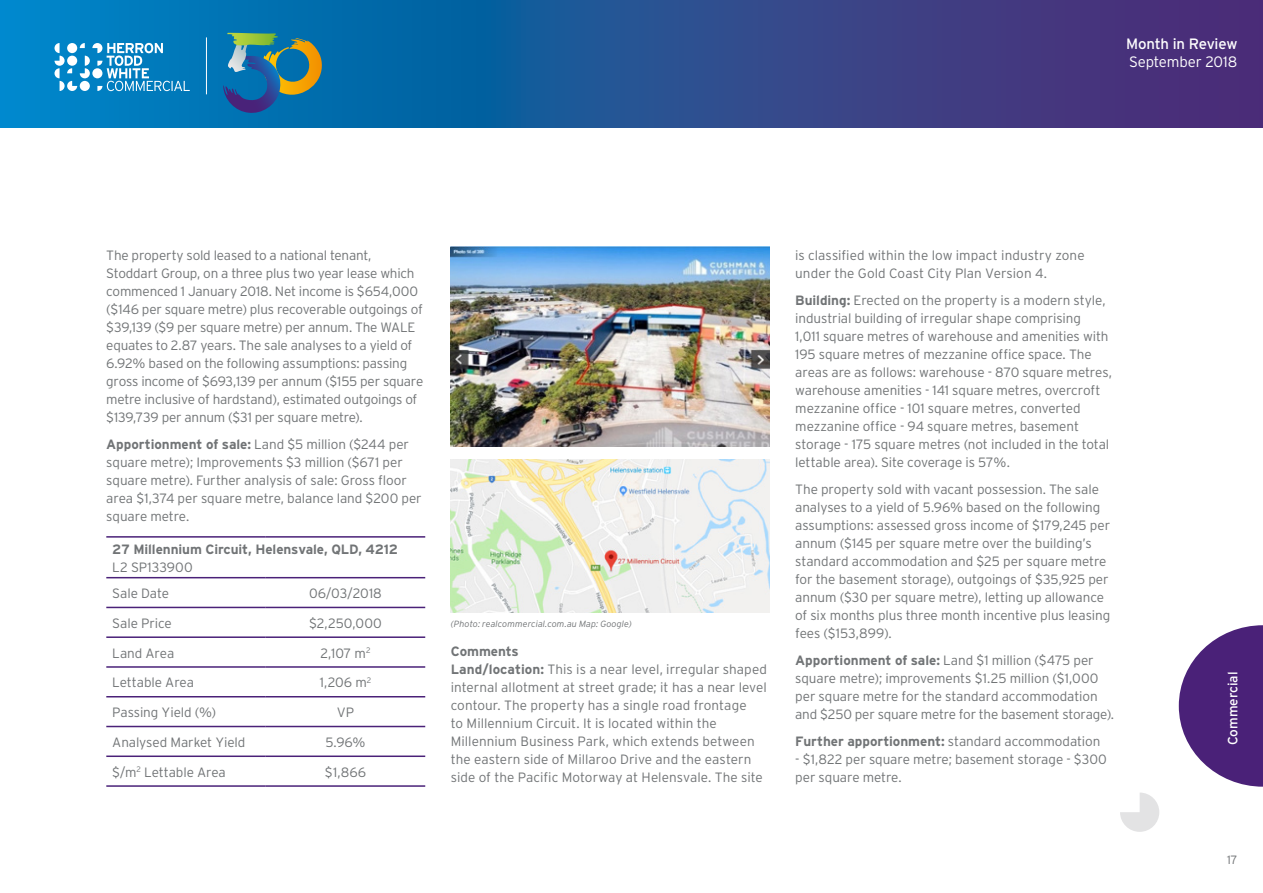
<style>
.page{position:relative;width:1263px;height:893px;background:#fff}
.page>*{position:absolute;margin:0;border:0;box-sizing:border-box;transform-origin:0 0}
.t1{font:15px "Interstate";letter-spacing:-.015em;color:#fff}
.t2{font:300 15px "Interstate";letter-spacing:-.01em;color:#fff}
.t3{font:300 13.5px/18px "Interstate";letter-spacing:-.005em;color:#717476}
.t4{font:700 13.5px "Interstate";letter-spacing:-.005em;color:#717476}
.t5{font:13.5px "Interstate";letter-spacing:-.005em;color:#fff}
.t6{font:300 12px "Interstate";color:#717476}
.t7{font:italic 300 9px "Interstate";letter-spacing:.005em;color:#717476}
.s1{font-weight:700}
.s2{font-weight:300}
</style>
<div class="page">
<svg style="left:1120px;top:792px;width:39px;height:40px"></svg>
<hr style="left:106px;top:577px;width:160px;height:1px;background:#4a2178">
<hr style="left:266px;top:577px;width:159px;height:1px;background:#4a2178">
<hr style="left:106px;top:607px;width:160px;height:1px;background:#4a2178">
<hr style="left:266px;top:607px;width:159px;height:1px;background:#4a2178">
<hr style="left:106px;top:636px;width:160px;height:2px;background:#4a2178">
<hr style="left:266px;top:636px;width:159px;height:2px;background:#4a2178">
<hr style="left:106px;top:666px;width:160px;height:2px;background:#4a2178">
<hr style="left:266px;top:666px;width:159px;height:2px;background:#4a2178">
<hr style="left:106px;top:696px;width:160px;height:1px;background:#4a2178">
<hr style="left:266px;top:696px;width:159px;height:1px;background:#4a2178">
<hr style="left:106px;top:726px;width:160px;height:1px;background:#4a2178">
<hr style="left:266px;top:726px;width:159px;height:1px;background:#4a2178">
<hr style="left:106px;top:755px;width:160px;height:2px;background:#4a2178">
<hr style="left:266px;top:755px;width:159px;height:2px;background:#4a2178">
<hr style="left:106px;top:536px;width:160px;height:2px;background:#4a2178">
<hr style="left:266px;top:536px;width:159px;height:2px;background:#4a2178">
<hr style="left:106px;top:785px;width:160px;height:2px;background:#4a2178">
<hr style="left:266px;top:785px;width:159px;height:2px;background:#4a2178">
<svg style="left:1179px;top:625px;width:84px;height:162px"></svg>
<svg style="left:0;top:0;width:1263px;height:128px;background:#245295"></svg>
<svg style="left:55px;top:43px;width:135px;height:48px"></svg>
<svg style="left:223px;top:33px;width:100px;height:81px;background:#3d788c"></svg>
<hr style="left:206px;top:37px;width:1px;height:57px;background:#fff">
<img style="left:451px;top:247px;width:319px;height:199px">
<img style="left:451px;top:459px;width:319px;height:153px">
<p class="t1" style="left:1126px;top:35px;width:113px">Month in Review</p>
<p class="t2" style="left:1129px;top:53px;width:110px">September 2018</p>
<p class="t3" style="left:106px;top:246px;width:318px">The property sold leased to a national tenant, Stoddart Group, on a three plus two year lease which commenced 1 January 2018. Net income is $654,000 ($146 per square metre) plus recoverable outgoings of $39,139 ($9 per square metre) per annum. The WALE equates to 2.87 years. The sale analyses to a yield of 6.92% based on the following assumptions: passing gross income of $693,139 per annum ($155 per square metre inclusive of hardstand), estimated outgoings of $139,739 per annum ($31 per square metre).</p>
<p class="t3" style="left:106px;top:435px;width:317px"><span class="s1">Apportionment of sale:</span> Land $5 million ($244 per square metre); Improvements $3 million ($671 per square metre). Further analysis of sale: Gross floor area $1,374 per square metre, balance land $200 per square metre.</p>
<p class="t4" style="left:112px;top:541px;width:287px">27 Millennium Circuit, Helensvale, QLD, 4212</p>
<p class="t3" style="left:112px;top:554px;width:82px;line-height:26.2px">L2 SP133900<br>Sale Date</p>
<p class="t3" style="left:309px;top:584px;width:74px">06/03/2018</p>
<p class="t3" style="left:112px;top:614px;width:61px">Sale Price</p>
<p class="t3" style="left:309px;top:614px;width:74px">$2,250,000</p>
<p class="t3" style="left:112px;top:644px;width:63px">Land Area</p>
<p class="t3" style="left:320px;top:644px;width:51px">2,107 m<sup>2</sup></p>
<p class="t3" style="left:112px;top:673px;width:83px">Lettable Area</p>
<p class="t3" style="left:320px;top:673px;width:53px">1,206 m<sup>2</sup></p>
<p class="t3" style="left:112px;top:703px;width:105px">Passing Yield (%)</p>
<p class="t3" style="left:337px;top:703px;width:19px">VP</p>
<p class="t3" style="left:112px;top:733px;width:135px">Analysed Market Yield</p>
<p class="t3" style="left:325px;top:733px;width:42px">5.96%</p>
<p class="t3" style="left:112px;top:763px;width:115px">$/m<sup>2</sup> Lettable Area</p>
<p class="t3" style="left:325px;top:763px;width:43px">$1,866</p>
<p class="t7" style="left:451px;top:618px;width:183px">(Photo: realcommercial.com.au Map: Google)</p>
<p class="t3" style="left:451px;top:642px;width:318px"><span class="s1">Comments<br>Land/location:</span> This is a near level, irregular shaped internal allotment at street grade; it has a near level contour. The property has a single road frontage<br>to Millennium Circuit. It is located within the Millennium Business Park, which extends between the eastern side of Millaroo Drive and the eastern side of the Pacific Motorway at Helensvale. The site</p>
<p class="t3" style="left:795px;top:246px;width:291px">is classified within the low impact industry zone under the Gold Coast City Plan Version 4.</p>
<p class="t3" style="left:795px;top:291px;width:318px"><span class="s1">Building:</span> Erected on the property is a modern style, industrial building of irregular shape comprising<br>1,011 square metres of warehouse and amenities with 195 square metres of mezzanine office space. The areas are as follows: warehouse - 870 square metres, warehouse amenities - 141 square metres, overcroft mezzanine office - 101 square metres, converted mezzanine office - 94 square metres, basement storage - 175 square metres (not included in the total lettable area). Site coverage is 57%.</p>
<p class="t3" style="left:795px;top:480px;width:317px">The property sold with vacant possession. The sale analyses to a yield of 5.96% based on the following assumptions: assessed gross income of $179,245 per annum ($145 per square metre over the building’s standard accommodation and $25 per square metre for the basement storage), outgoings of $35,925 per annum ($30 per square metre), letting up allowance of six months plus three month incentive plus leasing fees ($153,899).</p>
<p class="t3" style="left:795px;top:651px;width:320px"><span class="s1">Apportionment of sale:</span> Land $1 million ($475 per square metre); improvements $1.25 million ($1,000 per square metre for the standard accommodation and $250 per square metre for the basement storage).</p>
<p class="t4" style="left:795px;top:733px;width:307px">Further apportionment: <span class="s2">standard accommodation</span></p>
<p class="t3" style="left:795px;top:750px;width:313px">- $1,822 per square metre; basement storage - $300 per square metre.</p>
<p class="t5" style="left:1224px;top:745px;width:75px;rotate:-90deg">Commercial</p>
<p class="t6" style="left:1227px;top:853px;width:12px">17</p>
</div>
